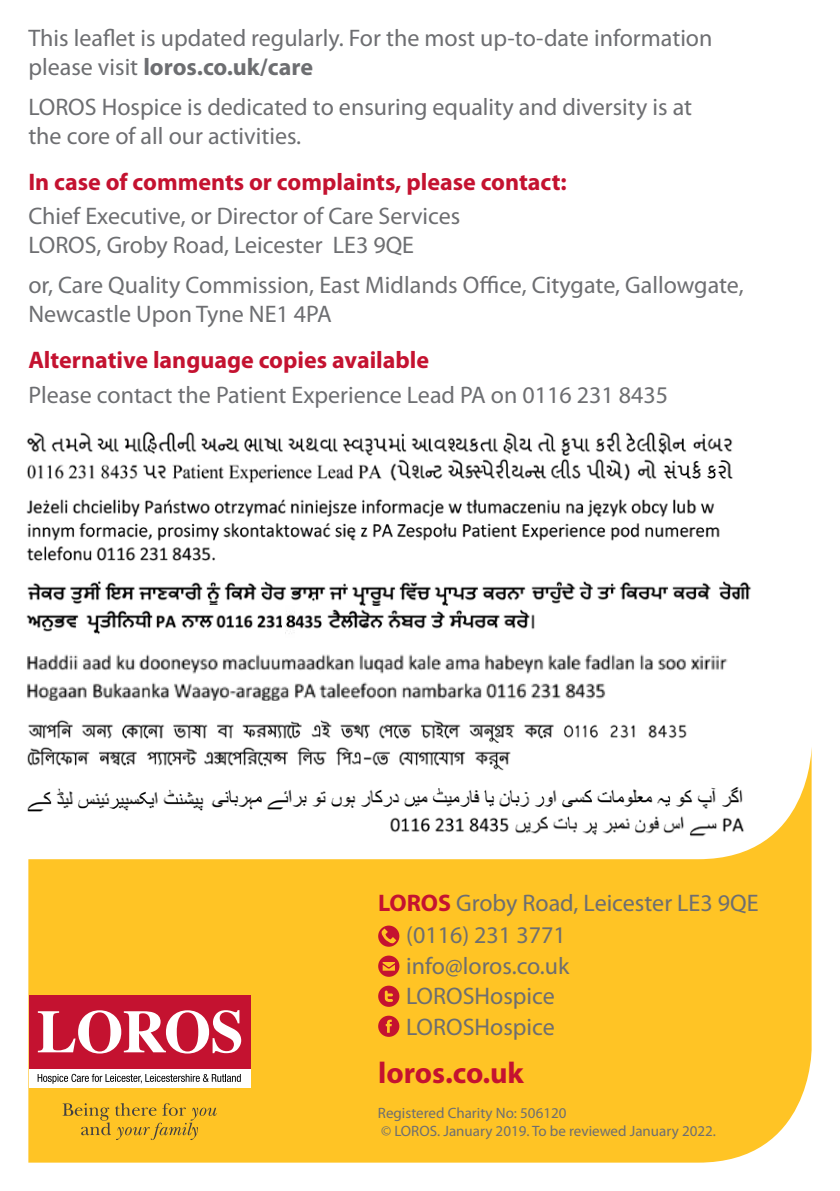
<style>
.page{position:relative;width:840px;height:1191px;background:#fff}
.page>*{position:absolute;margin:0;border:0;box-sizing:border-box;transform-origin:0 0}
.t1{font:700 30px "Myriad Pro";color:#c41230}
.t2{font:24px/30.8px "Myriad Pro";color:#6d6e71}
.t3{font:700 24px "Myriad Pro";color:#c41230}
.t4{font:15px/18px "Myriad Pro";color:#6d6e71}
.s1{font-weight:700}
.s2{font-weight:700;color:#c41230}
</style>
<div class="page">
<svg style="left:28px;top:751px;width:783px;height:411px;fill:#ffc425"></svg>
<div style="left:29px;top:995px;width:221px;height:73px;background:#c41230"></div>
<div style="left:29px;top:1068px;width:221px;height:19px;background:#fff"></div>
<svg style="left:38px;top:1010px;width:203px;height:43px"></svg>
<svg style="left:38px;top:1073px;width:203px;height:10px"></svg>
<svg style="left:63px;top:1103px;width:154px;height:37px"></svg>
<svg style="left:378px;top:1015px;width:21px;height:21px"></svg>
<svg style="left:378px;top:955px;width:21px;height:21px"></svg>
<svg style="left:378px;top:925px;width:21px;height:21px"></svg>
<svg style="left:378px;top:985px;width:21px;height:21px"></svg>
<img style="left:27px;top:654px;width:701px;height:46px">
<img style="left:27px;top:787px;width:178px;height:27px">
<img style="left:380px;top:812px;width:366px;height:26px">
<img style="left:208px;top:782px;width:534px;height:30px">
<img style="left:28px;top:720px;width:659px;height:23px">
<img style="left:27px;top:747px;width:170px;height:25px">
<img style="left:197px;top:747px;width:132px;height:25px">
<img style="left:337px;top:747px;width:183px;height:25px">
<img style="left:27px;top:431px;width:660px;height:25px">
<img style="left:27px;top:458px;width:630px;height:25px">
<img style="left:663px;top:460px;width:70px;height:19px">
<img style="left:693px;top:433px;width:40px;height:19px">
<img style="left:26px;top:499px;width:694px;height:62px">
<img style="left:27px;top:580px;width:724px;height:25px">
<img style="left:26px;top:610px;width:256px;height:25px">
<img style="left:286px;top:605px;width:249px;height:26px">
<p class="t2" style="left:28px;top:24px;width:685px;line-height:28.8px">This leaflet is updated regularly. For the most up-to-date information please visit <span class="s1">loros.co.uk/care</span></p>
<p class="t2" style="left:28px;top:93px;width:665px;line-height:28.8px">LOROS Hospice is dedicated to ensuring equality and diversity is at the core of all our activities.</p>
<p class="t3" style="left:28px;top:168px;width:539px">In case of comments or complaints, please contact:</p>
<p class="t2" style="left:28px;top:202px;width:433px;line-height:28.8px">Chief Executive, or Director of Care Services<br>LOROS, Groby Road, Leicester LE3 9QE</p>
<p class="t2" style="left:28px;top:271px;width:716px;line-height:28.8px">or, Care Quality Commission, East Midlands Office, Citygate, Gallowgate,<br>Newcastle Upon Tyne NE1 4PA</p>
<p class="t3" style="left:28px;top:346px;width:402px">Alternative language copies available</p>
<p class="t2" style="left:28px;top:379px;width:641px">Please contact the Patient Experience Lead PA on 0116 231 8435</p>
<p class="t2" style="left:406px;top:888px;width:353px;text-indent:-28px"><span class="s2">LOROS</span> Groby Road, Leicester LE3 9QE (0116) 231 3771<br>info@loros.co.uk<br>LOROSHospice<br>LOROSHospice</p>
<p class="t1" style="left:378px;top:1056px;width:147px">loros.co.uk</p>
<p class="t4" style="left:378px;top:1104px;width:339px">Registered Charity No: 506120<br>© LOROS. January 2019. To be reviewed January 2022.</p>
</div>
